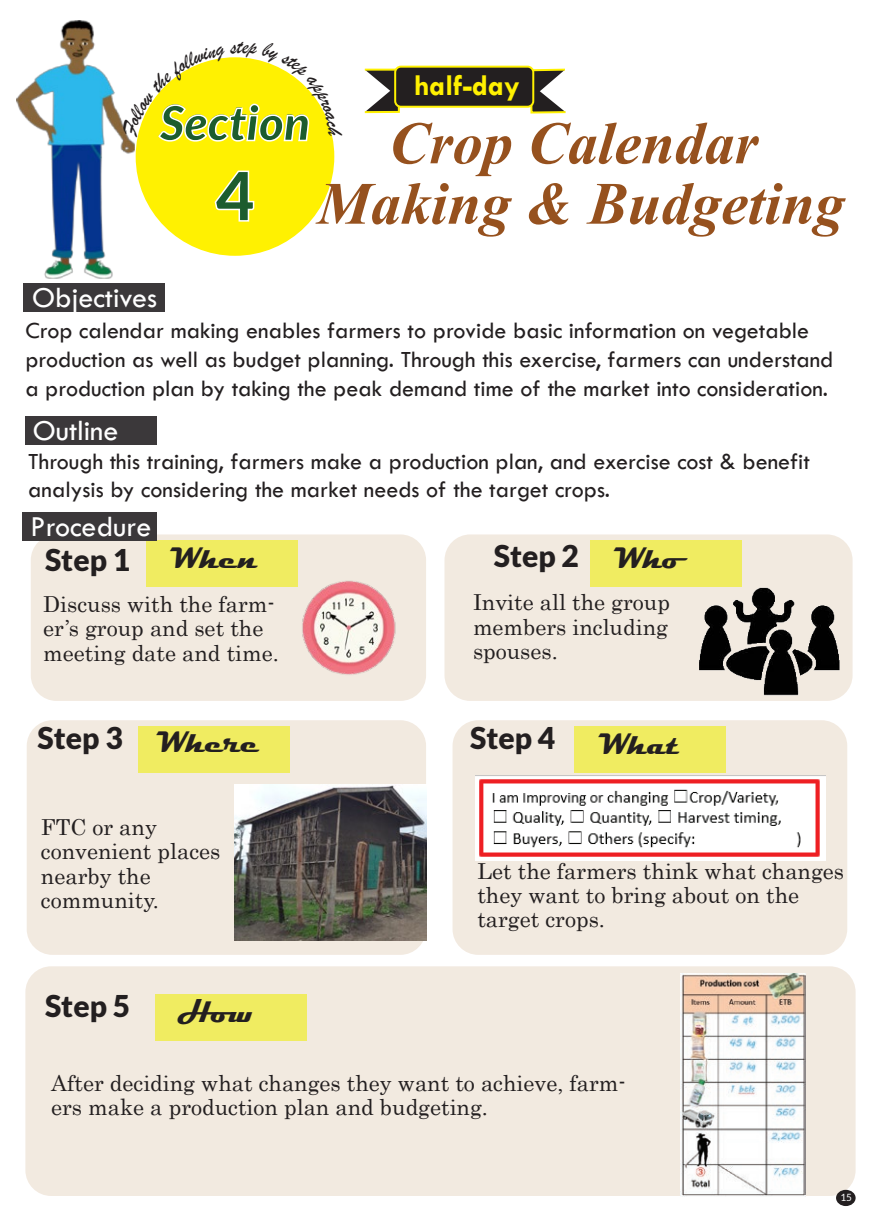
<style>
.page{position:relative;width:874px;height:1225px;background:#fff}
.page>*{position:absolute;margin:0;border:0;box-sizing:border-box;transform-origin:0 0}
.t1{font:900 68px "Lato";color:#1c5c2e}
.t2{font:italic 700 60px/60.4px "Times New Roman";color:#96511e;text-align:center}
.t3{font:italic 900 48px "Lato";color:#1c5c2e}
.t4{font:30px "Tw Cen";color:#fff}
.t5{font:900 30px "Lato";color:#231f20}
.t6{font:700 30px "Magneto";color:#231f20}
.t7{font:700 30px "Tw Cen";color:#fff101}
.t8{font:24px/28.8px "Tw Cen";color:#231f20}
.t9{font:22px/24.4px "Century";color:#231f20}
.t10{font:10px "Lato";color:#fff}
</style>
<div class="page">
<div style="left:25px;top:966px;width:830px;height:230px;background:#f2eae0;border-radius:26px"></div>
<div style="left:452px;top:720px;width:394px;height:235px;background:#f2eae0;border-radius:26px"></div>
<div style="left:27px;top:720px;width:399px;height:235px;background:#f2eae0;border-radius:26px"></div>
<div style="left:444px;top:534px;width:408px;height:167px;background:#f2eae0;border-radius:26px"></div>
<div style="left:31px;top:534px;width:395px;height:167px;background:#f2eae0;border-radius:26px"></div>
<div style="left:146px;top:540px;width:151px;height:47px;background:#f0ec61"></div>
<div style="left:589px;top:540px;width:152px;height:47px;background:#f0ec61"></div>
<div style="left:138px;top:726px;width:151px;height:46px;background:#f0ec61"></div>
<div style="left:574px;top:726px;width:151px;height:46px;background:#f0ec61"></div>
<div style="left:155px;top:994px;width:151px;height:47px;background:#f0ec61"></div>
<img style="left:297px;top:580px;width:99px;height:95px">
<img style="left:699px;top:572px;width:145px;height:129px">
<img style="left:234px;top:785px;width:192px;height:155px">
<img style="left:475px;top:776px;width:349px;height:84px">
<img style="left:680px;top:974px;width:125px;height:222px">
<div style="left:136px;top:57px;width:198px;height:199px;background:#fff101;border-radius:50%"></div>
<svg style="left:214px;top:170px;width:41px;height:52px"></svg>
<div style="left:24px;top:283px;width:141px;height:29px;background:#3b383a"></div>
<div style="left:25px;top:416px;width:132px;height:28px;background:#3b383a"></div>
<div style="left:835px;top:1189px;width:20px;height:17px;background:#231f20;border-radius:50%"></div>
<svg style="left:364px;top:68px;width:36px;height:46px"></svg>
<svg style="left:530px;top:68px;width:36px;height:46px"></svg>
<div style="left:395px;top:67px;width:138px;height:40px;background:#231f20;border-radius:6px"></div>
<div style="left:394px;top:66px;width:140px;height:42px;border:2px solid #fff101;border-radius:6px"></div>
<div style="left:23px;top:512px;width:134px;height:28px;background:#3b383a"></div>
<img style="left:17px;top:20px;width:117px;height:259px">
<svg style="left:121px;top:41px;width:213px;height:102px"></svg>
<p class="t7" style="left:413px;top:68px;width:108px">half-day</p>
<h3 class="t3" style="left:160px;top:95px;width:151px">Section</h3>
<h1 class="t1" style="left:215px;top:156px;width:41px">4</h1>
<h2 class="t2" style="left:317px;top:111px;width:528px">Crop Calendar<br>Making &amp; Budgeting</h2>
<p class="t4" style="left:32px;top:280px;width:127px">Objectives</p>
<p class="t8" style="left:25px;top:316px;width:809px">Crop calendar making enables farmers to provide basic information on vegetable production as well as budget planning. Through this exercise, farmers can understand a production plan by taking the peak demand time of the market into consideration.</p>
<p class="t4" style="left:33px;top:412px;width:87px">Outline</p>
<p class="t8" style="left:28px;top:446px;width:782px">Through this training, farmers make a production plan, and exercise cost &amp; benefit analysis by considering the market needs of the target crops.</p>
<p class="t4" style="left:31px;top:508px;width:122px">Procedure</p>
<p class="t5" style="left:45px;top:542px;width:87px">Step 1</p>
<p class="t6" style="left:169px;top:541px;width:89px">When</p>
<p class="t9" style="left:43px;top:590px;width:237px">Discuss with the farm&shy;er’s group and set the meeting date and time.</p>
<p class="t5" style="left:493px;top:538px;width:87px">Step 2</p>
<p class="t6" style="left:612px;top:541px;width:69px">Who</p>
<p class="t9" style="left:472px;top:588px;width:198px;text-align:justify">Invite all the group members including spouses.</p>
<p class="t5" style="left:38px;top:720px;width:87px">Step 3</p>
<p class="t5" style="left:470px;top:720px;width:87px">Step 4</p>
<p class="t6" style="left:156px;top:724px;width:105px">Where</p>
<p class="t6" style="left:597px;top:726px;width:83px">What</p>
<p class="t9" style="left:41px;top:813px;width:181px">FTC or any convenient places nearby the community.</p>
<p class="t5" style="left:45px;top:988px;width:87px">Step 5</p>
<p class="t6" style="left:178px;top:995px;width:77px">How</p>
<p class="t9" style="left:477px;top:856px;width:368px">Let the farmers think what changes they want to bring about on the target crops.</p>
<p class="t9" style="left:51px;top:1069px;width:576px">After deciding what changes they want to achieve, farm&shy;ers make a production plan and budgeting.</p>
<p class="t10" style="left:840px;top:1192px;width:13px">15</p>
</div>
